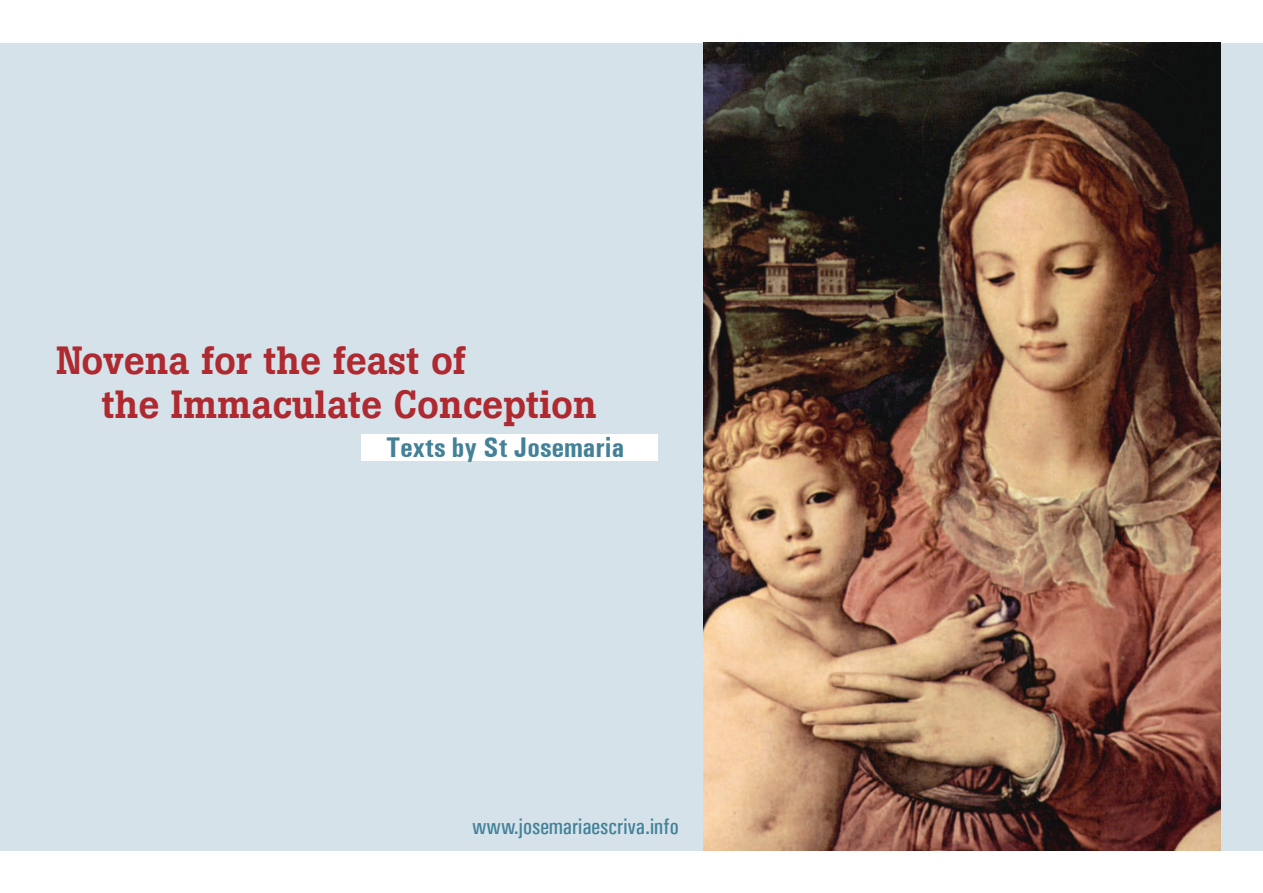
<style>
.page{position:relative;width:1263px;height:893px;background:#fff}
.page>*{position:absolute;margin:0;border:0;box-sizing:border-box;transform-origin:0 0}
.t1{font:500 39px/43.5px "Boton";color:#ae2a30}
.t2{font:700 condensed 28.5px "Univers";color:#428198}
.t3{font:22.5px "Univers Condensed";color:#428198}
</style>
<div class="page">
<div style="left:0;top:43px;width:1263px;height:807px;background:#d5e2e9"></div>
<img style="left:703px;top:43px;width:517px;height:807px">
<div style="left:361px;top:434px;width:296px;height:27px;background:#fff"></div>
<p class="t1" style="left:102px;top:339px;width:496px;text-indent:-46px">Novena for the feast of<br>the Immaculate Conception</p>
<p class="t2" style="left:386px;top:430px;width:239px">Texts by St Josemaria</p>
<p class="t3" style="left:472px;top:813px;width:209px">www.josemariaescriva.info</p>
</div>
